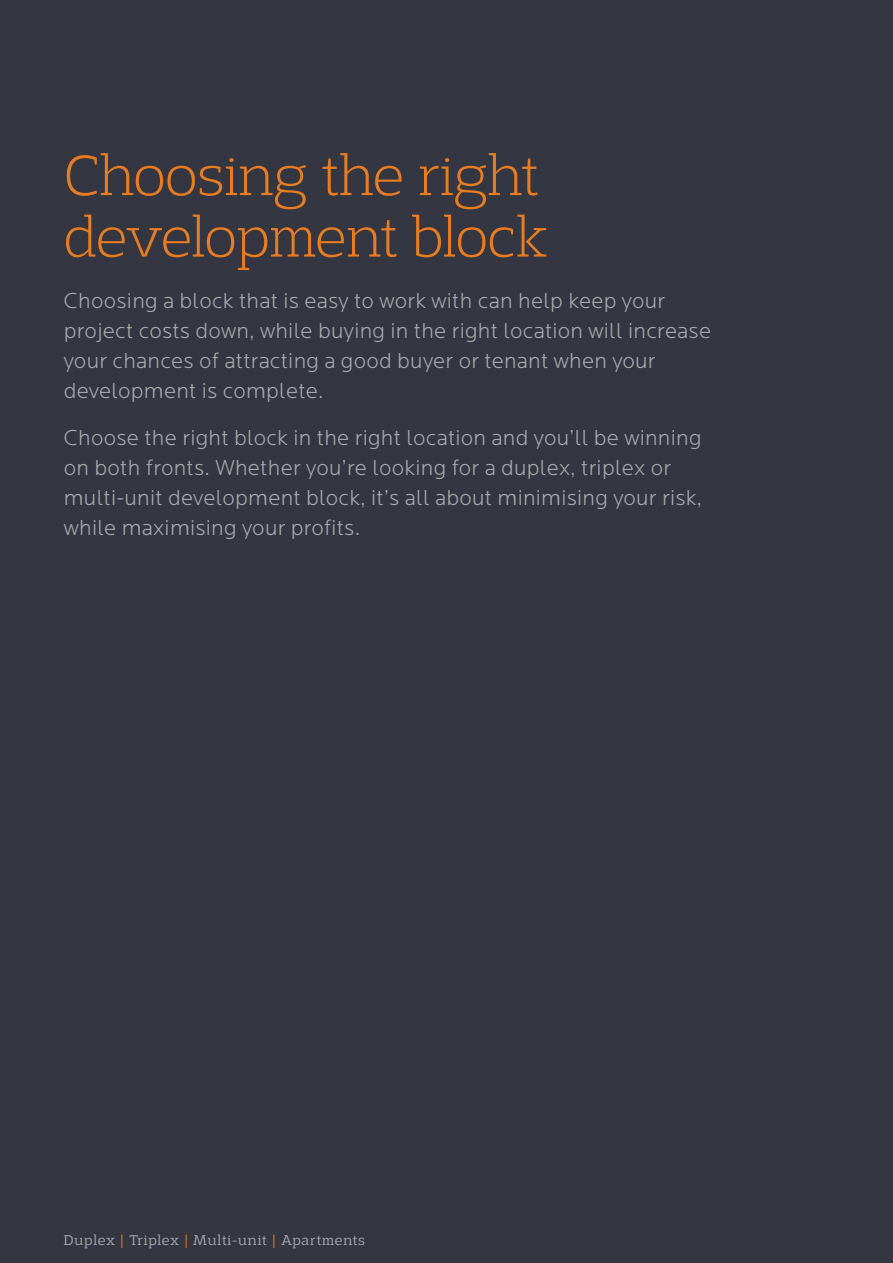
<style>
.page{position:relative;width:893px;height:1263px;background:#343741}
.page>*{position:absolute;margin:0;border:0;box-sizing:border-box;transform-origin:0 0}
.t1{font:200 60px/61.5px "Adria Slab";color:#e77c22}
.t2{font:300 22.5px/30px "Locator";letter-spacing:.01em;color:#a7a9ac}
.t3{font:300 15px "Adria Slab";letter-spacing:.055em;color:#a7a9ac}
.s1{color:#e77c22}
</style>
<div class="page">
<h1 class="t1" style="left:64px;top:145px;width:486px">Choosing the right development block</h1>
<p class="t2" style="left:64px;top:285px;width:649px">Choosing a block that is easy to work with can help keep your project costs down, while buying in the right location will increase your chances of attracting a good buyer or tenant when your development is complete.</p>
<p class="t2" style="left:64px;top:422px;width:640px">Choose the right block in the right location and you’ll be winning on both fronts. Whether you’re looking for a duplex, triplex or multi-unit development block, it’s all about minimising your risk, while maximising your profits.</p>
<p class="t3" style="left:64px;top:1232px;width:303px">Duplex <span class="s1">|</span> Triplex <span class="s1">|</span> Multi-unit <span class="s1">|</span> Apartments</p>
</div>
